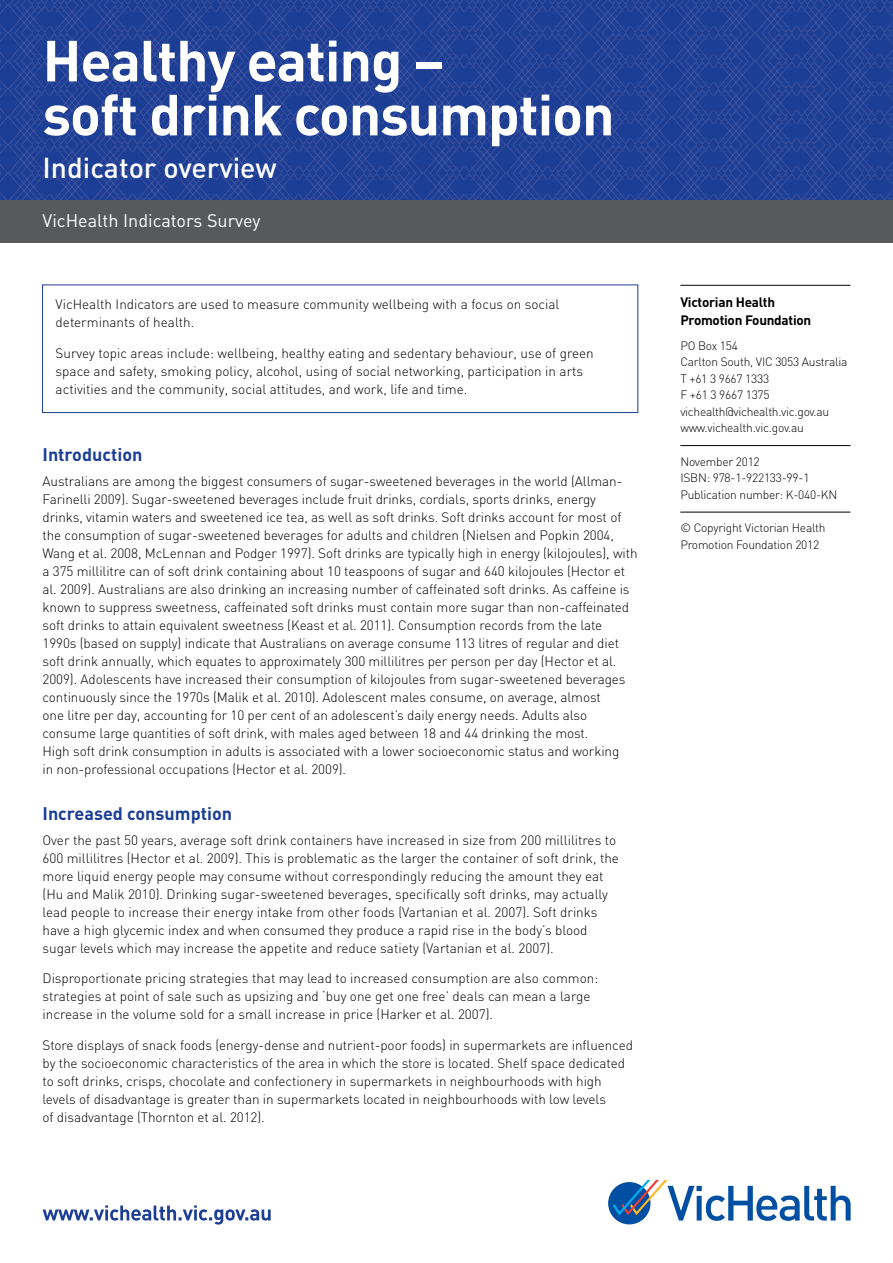
<style>
.page{position:relative;width:893px;height:1263px;background:#fff}
.page>*{position:absolute;margin:0;border:0;box-sizing:border-box;transform-origin:0 0}
.t1{font:700 57px/54px "DIN";letter-spacing:-.02em;color:#fff}
.t2{font:500 28.5px "DIN";color:#fff}
.t3{font:700 18px "DIN";color:#1c3e94}
.t4{font:18px "DIN";color:#fff}
.t5{font:300 13.5px/18px "DIN";letter-spacing:-.005em;color:#000}
.t6{font:700 13.5px/18px "DIN";letter-spacing:-.02em;color:#000}
.t7{font:300 12px/16.5px "DIN";letter-spacing:-.02em;color:#000}
</style>
<div class="page">
<svg style="left:0;top:0;width:893px;height:200px;background:#224195"></svg>
<div style="left:0;top:200px;width:893px;height:42px;background:#58595b"></div>
<svg style="left:43px;top:1205px;width:228px;height:19px"></svg>
<div style="left:608px;top:1182px;width:42px;height:42px;background:#004fa3;border-radius:50%"></div>
<svg style="left:613px;top:1180px;width:238px;height:41px"></svg>
<hr style="left:680px;top:285px;width:170px;height:1px;background:#000">
<hr style="left:680px;top:445px;width:170px;height:1px;background:#000">
<hr style="left:680px;top:512px;width:170px;height:1px;background:#000">
<div style="left:42px;top:285px;width:596px;height:128px;border:1px solid #1c3e94"></div>
<h1 class="t1" style="left:43px;top:31px;width:574px">Healthy eating –<br>soft drink consumption</h1>
<h2 class="t2" style="left:43px;top:150px;width:236px">Indicator overview</h2>
<h3 class="t4" style="left:43px;top:210px;width:220px">VicHealth Indicators Survey</h3>
<p class="t5" style="left:56px;top:295px;width:505px">VicHealth Indicators are used to measure community wellbeing with a focus on social determinants of health.</p>
<p class="t5" style="left:56px;top:344px;width:540px">Survey topic areas include: wellbeing, healthy eating and sedentary behaviour, use of green space and safety, smoking policy, alcohol, using of social networking, participation in arts activities and the community, social attitudes, and work, life and time.</p>
<h3 class="t3" style="left:43px;top:443px;width:101px">Introduction</h3>
<p class="t5" style="left:43px;top:472px;width:597px">Australians are among the biggest consumers of sugar-sweetened beverages in the world (Allman-Farinelli 2009). Sugar-sweetened beverages include fruit drinks, cordials, sports drinks, energy drinks, vitamin waters and sweetened ice tea, as well as soft drinks. Soft drinks account for most of the consumption of sugar-sweetened beverages for adults and children (Nielsen and Popkin 2004, Wang et al. 2008, McLennan and Podger 1997). Soft drinks are typically high in energy (kilojoules), with a 375 millilitre can of soft drink containing about 10 teaspoons of sugar and 640 kilojoules (Hector et al. 2009). Australians are also drinking an increasing number of caffeinated soft drinks. As caffeine is known to suppress sweetness, caffeinated soft drinks must contain more sugar than non-caffeinated soft drinks to attain equivalent sweetness (Keast et al. 2011). Consumption records from the late 1990s (based on supply) indicate that Australians on average consume 113 litres of regular and diet soft drink annually, which equates to approximately 300 millilitres per person per day (Hector et al.<br>2009). Adolescents have increased their consumption of kilojoules from sugar-sweetened beverages continuously since the 1970s (Malik et al. 2010). Adolescent males consume, on average, almost<br>one litre per day, accounting for 10 per cent of an adolescent’s daily energy needs. Adults also consume large quantities of soft drink, with males aged between 18 and 44 drinking the most.<br>High soft drink consumption in adults is associated with a lower socioeconomic status and working<br>in non-professional occupations (Hector et al. 2009).</p>
<h3 class="t3" style="left:43px;top:802px;width:191px">Increased consumption</h3>
<p class="t5" style="left:43px;top:831px;width:578px">Over the past 50 years, average soft drink containers have increased in size from 200 millilitres to 600 millilitres (Hector et al. 2009). This is problematic as the larger the container of soft drink, the more liquid energy people may consume without correspondingly reducing the amount they eat (Hu and Malik 2010). Drinking sugar-sweetened beverages, specifically soft drinks, may actually lead people to increase their energy intake from other foods (Vartanian et al. 2007). Soft drinks have a high glycemic index and when consumed they produce a rapid rise in the body’s blood sugar levels which may increase the appetite and reduce satiety (Vartanian et al. 2007).</p>
<p class="t5" style="left:43px;top:969px;width:557px">Disproportionate pricing strategies that may lead to increased consumption are also common: strategies at point of sale such as upsizing and ‘buy one get one free’ deals can mean a large increase in the volume sold for a small increase in price (Harker et al. 2007).</p>
<p class="t5" style="left:43px;top:1036px;width:592px">Store displays of snack foods (energy-dense and nutrient-poor foods) in supermarkets are influenced by the socioeconomic characteristics of the area in which the store is located. Shelf space dedicated to soft drinks, crisps, chocolate and confectionery in supermarkets in neighbourhoods with high levels of disadvantage is greater than in supermarkets located in neighbourhoods with low levels<br>of disadvantage (Thornton et al. 2012).</p>
<p class="t6" style="left:680px;top:292px;width:132px">Victorian Health<br>Promotion Foundation</p>
<p class="t7" style="left:680px;top:337px;width:168px">PO Box 154<br>Carlton South, VIC 3053 Australia<br>T +61 3 9667 1333<br>F +61 3 9667 1375 vichealth@vichealth.vic.gov.au www.vichealth.vic.gov.au</p>
<p class="t7" style="left:680px;top:453px;width:158px">November 2012<br>ISBN: 978-1-922133-99-1<br>Publication number: K-040-KN</p>
<p class="t7" style="left:680px;top:520px;width:147px">© Copyright Victorian Health<br>Promotion Foundation 2012</p>
</div>
